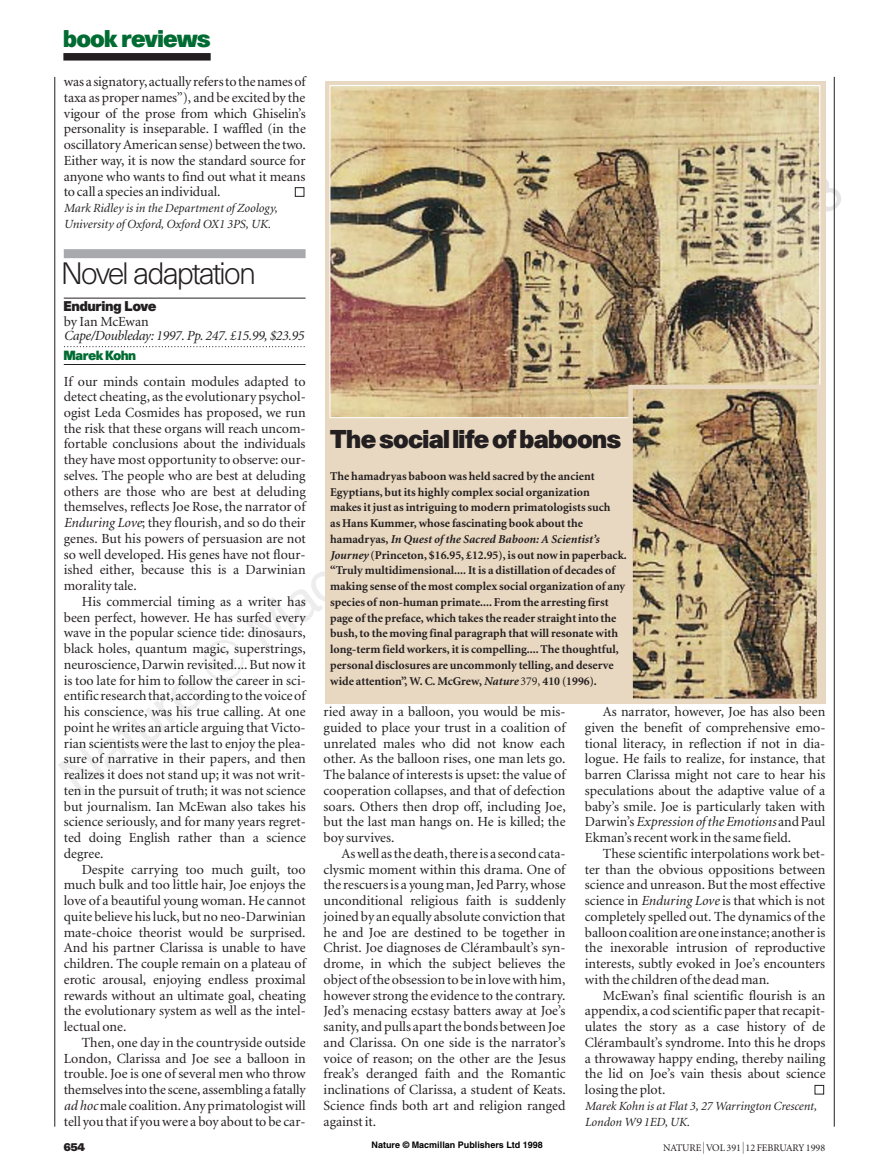
<style>
.page{position:relative;width:893px;height:1173px;background:#fff}
.page>*{position:absolute;margin:0;border:0;box-sizing:border-box;transform-origin:0 0}
.t1{font:28.5px "Unica SB Light Titling";letter-spacing:-.07em;color:#231f20}
.t2{font:700 24px "Unica SH";color:#231f20}
.t3{font:700 22.5px "Unica SH";letter-spacing:-.005em;color:#006b32}
.t4{font:13.95px/15.8px "Minion";color:#231f20;text-align:justify}
.t5{font:italic 13.95px "Minion";letter-spacing:-.02em;color:#231f20}
.t6{font:700 13.2px "Unica SH";letter-spacing:.02em;color:#231f20}
.t7{font:italic 12.45px/15.8px "Minion";color:#231f20}
.t8{font:700 12.3px "Unica SH";letter-spacing:.005em;color:#006b32}
.t9{font:700 12px/15.8px "Minion";color:#231f20}
.t10{font:700 10.8px "Unica SH";color:#231f20}
.t11{font:10.2px "Minion";color:#231f20}
.t12{font:700 9px "Helvetica";color:#000}
.s1{font-style:italic}
.s2{font-weight:400}
.s3{font-family:"Unica SB";font-weight:300;font-size:12px}
</style>
<div class="page">
<img style="left:105px;top:722px;width:39px;height:29px">
<img style="left:129px;top:708px;width:37px;height:34px">
<img style="left:153px;top:694px;width:22px;height:32px">
<img style="left:167px;top:681px;width:34px;height:30px">
<img style="left:307px;top:572px;width:18px;height:30px">
<div style="left:64px;top:249px;width:241px;height:9px;background:#a8a9ad"></div>
<hr style="left:64px;top:298px;width:241px;height:1px;background:#231f20">
<svg style="left:64px;top:346px;width:241px;height:1px"></svg>
<hr style="left:64px;top:364px;width:241px;height:1px;background:#231f20">
<div style="left:295px;top:187px;width:9px;height:9px;border:1px solid #231f20"></div>
<div style="left:814px;top:1085px;width:9px;height:9px;border:1px solid #231f20"></div>
<div style="left:63px;top:53px;width:148px;height:8px;background:#231f20"></div>
<hr style="left:54px;top:77px;width:1px;height:1050px;background:#231f20">
<hr style="left:834px;top:77px;width:1px;height:1050px;background:#231f20">
<div style="left:325px;top:81px;width:500px;height:622px;background:#e9d8c1"></div>
<img style="left:331px;top:87px;width:487px;height:329px">
<img style="left:633px;top:390px;width:183px;height:308px">
<div style="left:628px;top:385px;width:193px;height:318px;border:4px solid #e9d8c1"></div>
<svg style="left:803px;top:172px;width:32px;height:44px"></svg>
<h3 class="t3" style="left:63px;top:31px;width:149px">book reviews</h3>
<p class="t4" style="left:64px;top:75px;width:243px">was a signatory, actually refers to the names of taxa as proper names”), and be excited by the vigour of the prose from which Ghiselin’s personality is inseparable. I waffled (in the oscillatory American sense) between the two.<br>Either way, it is now the standard source for anyone who wants to find out what it means to call a species an individual.</p>
<p class="t7" style="left:64px;top:201px;width:215px">Mark Ridley is in the Department of Zoology,<br>University of Oxford, Oxford OX1 3PS, UK.</p>
<h1 class="t1" style="left:64px;top:264px;width:194px">Novel adaptation</h1>
<p class="t6" style="left:64px;top:302px;width:94px">Enduring Love</p>
<p class="t4" style="left:64px;top:314px;width:86px">by Ian McEwan</p>
<p class="t5" style="left:64px;top:331px;width:242px">Cape/Doubleday: 1997. Pp. 247. £15.99, $23.95</p>
<p class="t8" style="left:64px;top:351px;width:74px">Marek Kohn</p>
<p class="t4" style="left:64px;top:374px;width:243px">If our minds contain modules adapted to detect cheating, as the evolutionary psychol&shy;ogist Leda Cosmides has proposed, we run the risk that these organs will reach uncom&shy;fortable conclusions about the individuals they have most opportunity to observe: our&shy;selves. The people who are best at deluding others are those who are best at deluding themselves, reflects Joe Rose, the narrator of <span class="s1">Enduring Love</span>; they flourish, and so do their genes. But his powers of persuasion are not so well developed. His genes have not flour&shy;ished either, because this is a Darwinian morality tale.</p>
<p class="t4" style="left:64px;top:595px;width:244px;text-indent:18px">His commercial timing as a writer has been perfect, however. He has surfed every wave in the popular science tide: dinosaurs, black holes, quantum magic, superstrings, neuroscience, Darwin revisited.... But now it is too late for him to follow the career in sci&shy;entific research that, according to the voice of his conscience, was his true calling. At one point he writes an article arguing that Victo&shy;rian scientists were the last to enjoy the plea&shy;sure of narrative in their papers, and then realizes it does not stand up; it was not writ&shy;ten in the pursuit of truth; it was not science but journalism. Ian McEwan also takes his science seriously, and for many years regret&shy;ted doing English rather than a science degree.</p>
<p class="t4" style="left:64px;top:863px;width:243px;text-indent:18px">Despite carrying too much guilt, too much bulk and too little hair, Joe enjoys the love of a beautiful young woman. He cannot quite believe his luck, but no neo-Darwinian mate-choice theorist would be surprised.<br>And his partner Clarissa is unable to have children. The couple remain on a plateau of erotic arousal, enjoying endless proximal rewards without an ultimate goal, cheating the evolutionary system as well as the intel&shy;lectual one.</p>
<p class="t4" style="left:64px;top:1036px;width:243px;text-indent:18px">Then, one day in the countryside outside London, Clarissa and Joe see a balloon in trouble. Joe is one of several men who throw themselves into the scene, assembling a fatally <span class="s1">ad hoc</span> male coalition. Any primatologist will tell you that if you were a boy about to be car-</p>
<h2 class="t2" style="left:330px;top:431px;width:292px">The social life of baboons</h2>
<p class="t9" style="left:330px;top:469px;width:298px">The hamadryas baboon was held sacred by the ancient Egyptians, but its highly complex social organization<br>makes it just as intriguing to modern primatologists such<br>as Hans Kummer, whose fascinating book about the hamadryas, <span class="s1">In Quest of the Sacred Baboon: A Scientist’s Journey</span> (Princeton, $16.95, £12.95), is out now in paperback. “Truly multidimensional.... It is a distillation of decades of making sense of the most complex social organization of any species of non-human primate.... From the arresting first page of the preface, which takes the reader straight into the bush, to the moving final paragraph that will resonate with long-term field workers, it is compelling.... The thoughtful, personal disclosures are uncommonly telling, and deserve wide attention”, W. C. McGrew, <span class="s1">Nature</span> <span class="s2">379,</span> 410 (1996).</p>
<p class="t4" style="left:323px;top:705px;width:243px">ried away in a balloon, you would be mis&shy;guided to place your trust in a coalition of unrelated males who did not know each other. As the balloon rises, one man lets go.<br>The balance of interests is upset: the value of cooperation collapses, and that of defection soars. Others then drop off, including Joe, but the last man hangs on. He is killed; the boy survives.</p>
<p class="t4" style="left:323px;top:847px;width:244px;text-indent:18px">As well as the death, there is a second cata&shy;clysmic moment within this drama. One of the rescuers is a young man, Jed Parry, whose unconditional religious faith is suddenly joined by an equally absolute conviction that he and Joe are destined to be together in Christ. Joe diagnoses de Clérambault’s syn&shy;drome, in which the subject believes the object of the obsession to be in love with him, however strong the evidence to the contrary.<br>Jed’s menacing ecstasy batters away at Joe’s sanity, and pulls apart the bonds between Joe and Clarissa. On one side is the narrator’s voice of reason; on the other are the Jesus freak’s deranged faith and the Romantic inclinations of Clarissa, a student of Keats.<br>Science finds both art and religion ranged against it.</p>
<p class="t4" style="left:585px;top:705px;width:242px;text-indent:18px">As narrator, however, Joe has also been given the benefit of comprehensive emo&shy;tional literacy, in reflection if not in dia&shy;logue. He fails to realize, for instance, that barren Clarissa might not care to hear his speculations about the adaptive value of a baby’s smile. Joe is particularly taken with Darwin’s <span class="s1">Expression of the Emotions</span> and Paul Ekman’s recent work in the same field.</p>
<p class="t4" style="left:585px;top:847px;width:242px;text-indent:18px">These scientific interpolations work bet&shy;ter than the obvious oppositions between science and unreason. But the most effective science in <span class="s1">Enduring Love</span> is that which is not completely spelled out. The dynamics of the balloon coalition are one instance; another is the inexorable intrusion of reproductive interests, subtly evoked in Joe’s encounters with the children of the dead man.</p>
<p class="t4" style="left:585px;top:989px;width:242px;text-indent:18px">McEwan’s final scientific flourish is an appendix, a cod scientific paper that recapit&shy;ulates the story as a case history of de Clérambault’s syndrome. Into this he drops a throwaway happy ending, thereby nailing the lid on Joe’s vain thesis about science losing the plot.</p>
<p class="t7" style="left:585px;top:1099px;width:233px">Marek Kohn is at Flat 3, 27 Warrington Crescent,<br>London W9 1ED, UK.</p>
<p class="t10" style="left:64px;top:1143px;width:23px">654</p>
<p class="t11" style="left:663px;top:1143px;width:163px">NATURE<span class="s3">|</span> VOL 391 <span class="s3">|</span> 12 FEBRUARY 1998</p>
<p class="t12" style="left:371px;top:1140px;width:173px">Nature © Macmillan Publishers Ltd 1998</p>
</div>
